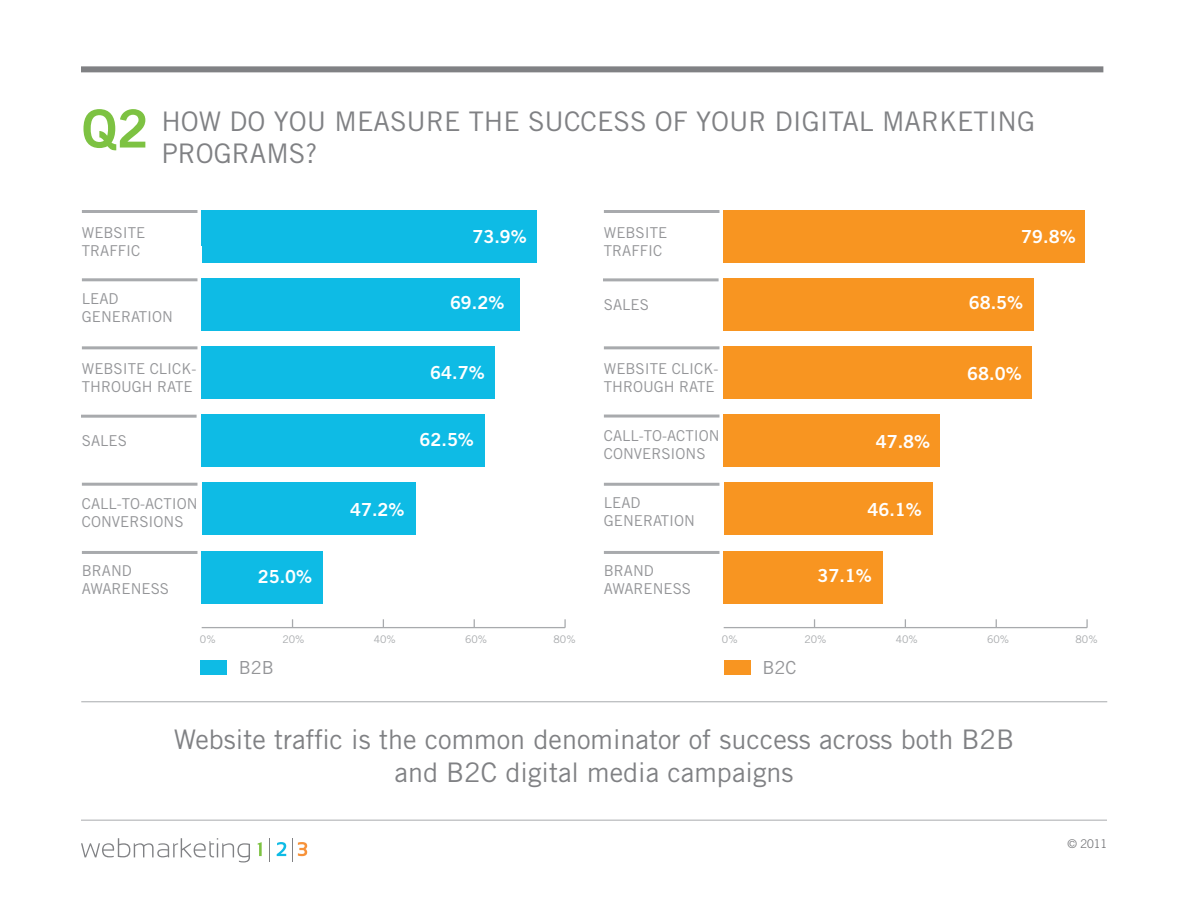
<style>
.page{position:relative;width:1188px;height:918px;background:#fff}
.page>*{position:absolute;margin:0;border:0;box-sizing:border-box;transform-origin:0 0}
.t1{font:27px/32.4px "Trade Gothic";color:#808184;text-align:center}
.t2{font:18px "Trade Gothic Bold Two";color:#fff}
.t3{font:18px "Trade Gothic";color:#949598}
.t4{font:15px/18px "Trade Gothic";color:#949598}
.t5{font:300 12px "Trade Gothic";color:#6e6f72}
.t6{font:10.5px "Trade Gothic";color:#a8aaad}
.s1{font-family:"Trade Gothic Bold Two";font-size:52.5px;color:#7dc242}
</style>
<div class="page">
<svg style="left:81px;top:838px;width:169px;height:24px"></svg>
<svg style="left:269px;top:838px;width:1px;height:23px"></svg>
<svg style="left:258px;top:842px;width:4px;height:14px"></svg>
<svg style="left:277px;top:842px;width:9px;height:14px"></svg>
<svg style="left:292px;top:838px;width:15px;height:23px"></svg>
<hr style="left:81px;top:820px;width:1026px;height:1px;background:#a8aaad">
<div style="left:81px;top:66px;width:1022px;height:6px;background:#808184"></div>
<hr style="left:202px;top:627px;width:363px;height:1px;background:#a8aaad">
<svg style="left:564px;top:619px;width:2px;height:9px"></svg>
<hr style="left:724px;top:627px;width:363px;height:1px;background:#a8aaad">
<svg style="left:1086px;top:619px;width:2px;height:9px"></svg>
<div style="left:200px;top:660px;width:27px;height:14px;background:#0ebbe5"></div>
<div style="left:724px;top:660px;width:27px;height:14px;background:#f89521"></div>
<div style="left:202px;top:210px;width:335px;height:52px;background:#0ebbe5"></div>
<hr style="left:82px;top:210px;width:115px;height:3px;background:#a8aaad">
<div style="left:724px;top:210px;width:361px;height:52px;background:#f89521"></div>
<hr style="left:604px;top:210px;width:115px;height:3px;background:#a8aaad">
<div style="left:202px;top:346px;width:293px;height:53px;background:#0ebbe5"></div>
<hr style="left:82px;top:346px;width:115px;height:3px;background:#a8aaad">
<div style="left:724px;top:346px;width:308px;height:53px;background:#f89521"></div>
<hr style="left:604px;top:346px;width:115px;height:3px;background:#a8aaad">
<div style="left:202px;top:483px;width:214px;height:52px;background:#0ebbe5"></div>
<hr style="left:82px;top:483px;width:115px;height:3px;background:#a8aaad">
<div style="left:724px;top:414px;width:216px;height:53px;background:#f89521"></div>
<hr style="left:604px;top:415px;width:115px;height:3px;background:#a8aaad">
<div style="left:202px;top:278px;width:318px;height:53px;background:#0ebbe5"></div>
<hr style="left:82px;top:278px;width:115px;height:3px;background:#a8aaad">
<div style="left:724px;top:483px;width:209px;height:52px;background:#f89521"></div>
<hr style="left:604px;top:483px;width:115px;height:3px;background:#a8aaad">
<div style="left:202px;top:551px;width:121px;height:52px;background:#0ebbe5"></div>
<hr style="left:82px;top:551px;width:115px;height:3px;background:#a8aaad">
<div style="left:724px;top:551px;width:159px;height:52px;background:#f89521"></div>
<hr style="left:604px;top:551px;width:115px;height:3px;background:#a8aaad">
<div style="left:202px;top:414px;width:283px;height:53px;background:#0ebbe5"></div>
<hr style="left:81px;top:415px;width:116px;height:3px;background:#a8aaad">
<div style="left:724px;top:278px;width:310px;height:53px;background:#f89521"></div>
<hr style="left:603px;top:278px;width:116px;height:3px;background:#a8aaad">
<hr style="left:81px;top:701px;width:1026px;height:1px;background:#a8aaad">
<h1 class="t1" style="left:82px;top:104px;width:210px"><span class="s1">Q2</span>HOW DO YOU</h1>
<h1 class="t1" style="left:335px;top:104px;width:19px">MEASU</h1>
<h1 class="t1" style="left:426px;top:104px;width:61px">RE THE</h1>
<h1 class="t1" style="left:528px;top:104px;width:18px">SUCCESS</h1>
<h1 class="t1" style="left:655px;top:104px;width:59px">OF YOU</h1>
<h1 class="t1" style="left:749px;top:104px;width:41px">R DIGITA</h1>
<h1 class="t1" style="left:859px;top:104px;width:114px">L MARKETING</h1>
<h1 class="t1" style="left:161px;top:137px;width:108px">PROG RAMS</h1>
<h1 class="t1" style="left:305px;top:137px;width:13px">?</h1>
<p class="t4" style="left:82px;top:224px;width:52px">WEBSITE<br>TRAFFIC</p>
<p class="t2" style="left:472px;top:226px;width:56px">73.9%</p>
<p class="t4" style="left:604px;top:224px;width:52px">WEBSITE<br>TRAFFIC</p>
<p class="t2" style="left:1021px;top:225px;width:56px">79.8%</p>
<p class="t4" style="left:82px;top:289px;width:19px">LEAD<br>GENE</p>
<p class="t4" style="left:121px;top:307px;width:20px">RATION</p>
<p class="t4" style="left:82px;top:359px;width:41px">WEBSITE</p>
<p class="t4" style="left:150px;top:359px;width:48px">CLICK-</p>
<p class="t4" style="left:82px;top:377px;width:40px">TH ROUGH</p>
<p class="t4" style="left:157px;top:377px;width:20px">RATE</p>
<p class="t2" style="left:450px;top:291px;width:56px">69.2%</p>
<p class="t4" style="left:604px;top:295px;width:36px">SALES</p>
<p class="t2" style="left:969px;top:292px;width:56px">68.5%</p>
<p class="t2" style="left:430px;top:361px;width:56px">64.7%</p>
<p class="t4" style="left:604px;top:359px;width:41px">WEBSITE</p>
<p class="t4" style="left:672px;top:359px;width:48px">CLICK-</p>
<p class="t4" style="left:604px;top:377px;width:40px">TH ROUGH</p>
<p class="t4" style="left:679px;top:377px;width:20px">RATE</p>
<p class="t2" style="left:967px;top:362px;width:56px">68.0%</p>
<p class="t4" style="left:82px;top:432px;width:36px">SALES</p>
<p class="t2" style="left:420px;top:429px;width:56px">62.5%</p>
<p class="t4" style="left:604px;top:426px;width:73px">CA LL-TO-ACTION<br>CON</p>
<p class="t4" style="left:634px;top:444px;width:38px">VERSIONS</p>
<p class="t2" style="left:876px;top:430px;width:56px">47.8%</p>
<p class="t4" style="left:82px;top:495px;width:73px">CA LL-TO-ACTION<br>CON</p>
<p class="t4" style="left:112px;top:513px;width:38px">VERSIONS</p>
<p class="t2" style="left:350px;top:498px;width:56px">47.2%</p>
<p class="t4" style="left:604px;top:494px;width:19px">LEAD<br>GENE</p>
<p class="t4" style="left:643px;top:512px;width:19px">RATION</p>
<p class="t2" style="left:867px;top:498px;width:56px">46.1%</p>
<p class="t4" style="left:82px;top:561px;width:50px">BRAND<br>AWARENESS</p>
<p class="t2" style="left:258px;top:566px;width:56px">25.0%</p>
<p class="t4" style="left:604px;top:561px;width:50px">BRAND<br>AWARENESS</p>
<p class="t2" style="left:817px;top:565px;width:56px">37.1%</p>
<p class="t6" style="left:200px;top:633px;width:17px">0%</p>
<p class="t6" style="left:282px;top:633px;width:24px">20%</p>
<p class="t6" style="left:374px;top:633px;width:24px">40%</p>
<p class="t6" style="left:465px;top:633px;width:24px">60%</p>
<p class="t6" style="left:554px;top:633px;width:24px">80%</p>
<p class="t6" style="left:722px;top:633px;width:17px">0%</p>
<p class="t6" style="left:804px;top:633px;width:24px">20%</p>
<p class="t6" style="left:896px;top:633px;width:24px">40%</p>
<p class="t6" style="left:987px;top:633px;width:24px">60%</p>
<p class="t6" style="left:1076px;top:633px;width:24px">80%</p>
<p class="t3" style="left:239px;top:657px;width:37px">B2B</p>
<p class="t3" style="left:762px;top:657px;width:34px">B2C</p>
<h1 class="t1" style="left:174px;top:723px;width:842px">Website traffic is the common denominator of success across both B2B and B2C digital media campaigns</h1>
<p class="t5" style="left:1068px;top:836px;width:41px">© 2011</p>
</div>
